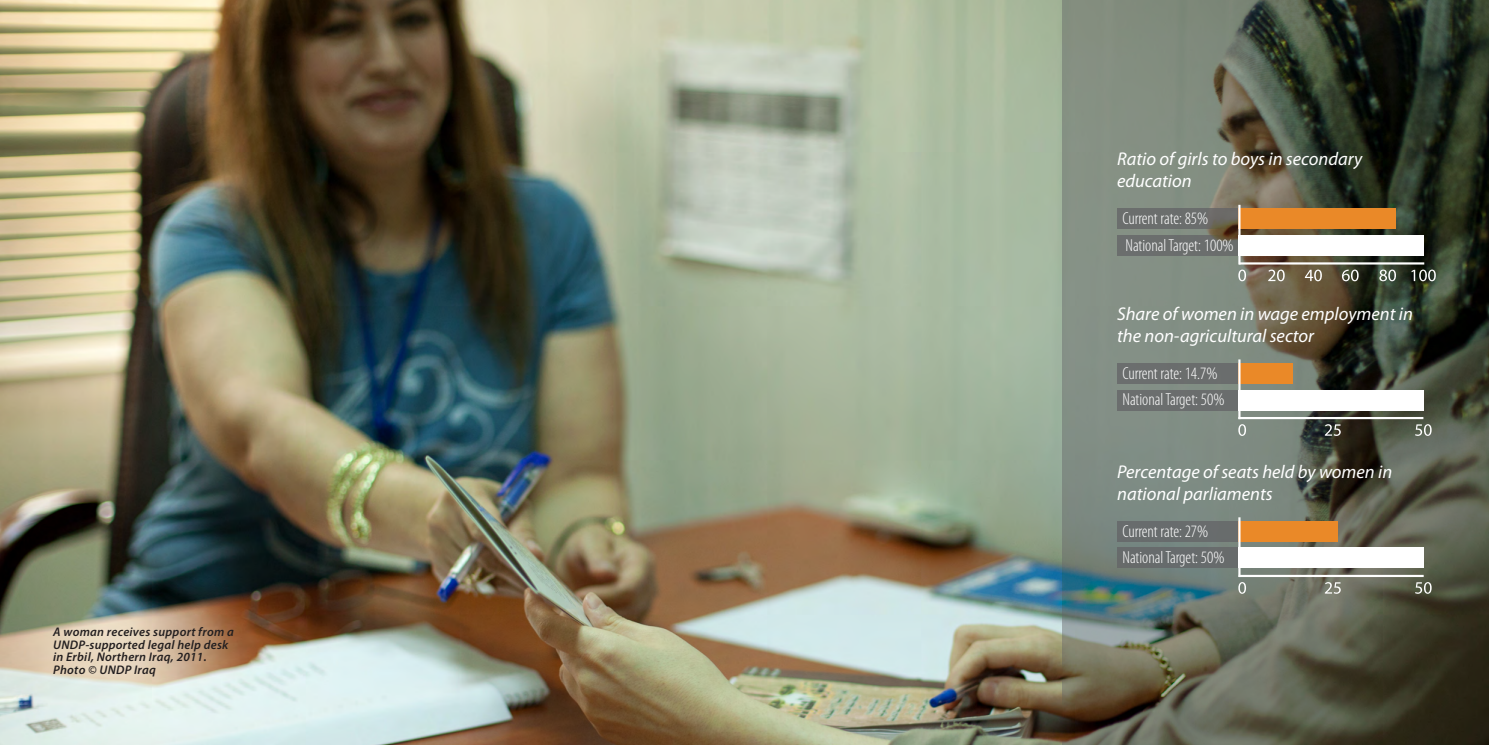
<style>
.page{position:relative;width:1489px;height:745px;background:#fff}
.page>*{position:absolute;margin:0;border:0;box-sizing:border-box;transform-origin:0 0}
.t1{font:italic 18.5px/22.1px "Myriad Pro";color:#fff}
.t2{font:300 condensed 17.38px "Myriad Pro";color:#fff}
.Captions{font:italic 600 12.5px/12.8px "Myriad Pro";letter-spacing:.02em;color:#231f20}
</style>
<div class="page">
<img style="left:0;top:0;width:1062px;height:744px">
<svg style="left:1062px;top:0;width:426px;height:744px;background:#5a6153"></svg>
<div style="left:1117px;top:390px;width:123px;height:20px;background:#6b6e6e"></div>
<div style="left:1117px;top:363px;width:123px;height:20px;background:#6b6e6d"></div>
<div style="left:1238px;top:390px;width:185px;height:20px;background:#fff"></div>
<div style="left:1238px;top:363px;width:54px;height:20px;background:#ea8928"></div>
<hr style="left:1238px;top:359px;width:2px;height:60px;background:#fff">
<hr style="left:1238px;top:416px;width:185px;height:3px;background:#fff">
<div style="left:1117px;top:547px;width:123px;height:20px;background:#676b6c"></div>
<div style="left:1117px;top:521px;width:123px;height:20px;background:#686c6d"></div>
<div style="left:1238px;top:547px;width:185px;height:20px;background:#fff"></div>
<div style="left:1238px;top:521px;width:100px;height:20px;background:#ea8928"></div>
<hr style="left:1238px;top:517px;width:2px;height:59px;background:#fff">
<hr style="left:1238px;top:574px;width:185px;height:2px;background:#fff">
<div style="left:1117px;top:235px;width:123px;height:20px;background:#6b6e6d"></div>
<svg style="left:1117px;top:209px;width:121px;height:20px;background:#696a67"></svg>
<div style="left:1238px;top:235px;width:185px;height:20px;background:#fff"></div>
<div style="left:1238px;top:209px;width:157px;height:20px;background:#ea8928"></div>
<hr style="left:1238px;top:205px;width:2px;height:59px;background:#fff">
<hr style="left:1239px;top:262px;width:185px;height:2px;background:#fff">
<svg style="left:1411px;top:269px;width:24px;height:12px"></svg>
<svg style="left:1238px;top:269px;width:7px;height:12px"></svg>
<svg style="left:1268px;top:269px;width:16px;height:12px"></svg>
<svg style="left:1304px;top:269px;width:17px;height:12px"></svg>
<svg style="left:1341px;top:269px;width:17px;height:12px"></svg>
<svg style="left:1379px;top:269px;width:16px;height:12px"></svg>
<svg style="left:1238px;top:424px;width:7px;height:11px"></svg>
<svg style="left:1414px;top:424px;width:17px;height:11px"></svg>
<svg style="left:1324px;top:424px;width:16px;height:11px"></svg>
<svg style="left:1238px;top:581px;width:7px;height:12px"></svg>
<svg style="left:1414px;top:581px;width:17px;height:12px"></svg>
<svg style="left:1324px;top:581px;width:16px;height:12px"></svg>
<p class="Captions" style="left:53px;top:624px;width:182px">A woman receives support from a<br>UNDP-supported legal help desk in Erbil, Northern Iraq, 2011.</p>
<p class="Captions" style="left:53px;top:662px;width:104px">Photo © UNDP Iraq</p>
<p class="t1" style="left:1117px;top:147px;width:246px">Ratio of girls to boys in secondary education</p>
<p class="t2" style="left:1122px;top:208px;width:87px">Current rate: 85%</p>
<p class="t2" style="left:1125px;top:234px;width:110px">National Target: 100%</p>
<p class="t1" style="left:1117px;top:302px;width:297px">Share of women in wage employment in the non-agricultural sector</p>
<p class="t2" style="left:1122px;top:362px;width:96px">Current rate: 14.7%</p>
<p class="t2" style="left:1122px;top:389px;width:103px">National Target: 50%</p>
<p class="t1" style="left:1117px;top:459px;width:277px">Percentage of seats held by women in national parliaments</p>
<p class="t2" style="left:1122px;top:520px;width:87px">Current rate: 27%</p>
<p class="t2" style="left:1122px;top:547px;width:103px">National Target: 50%</p>
</div>
